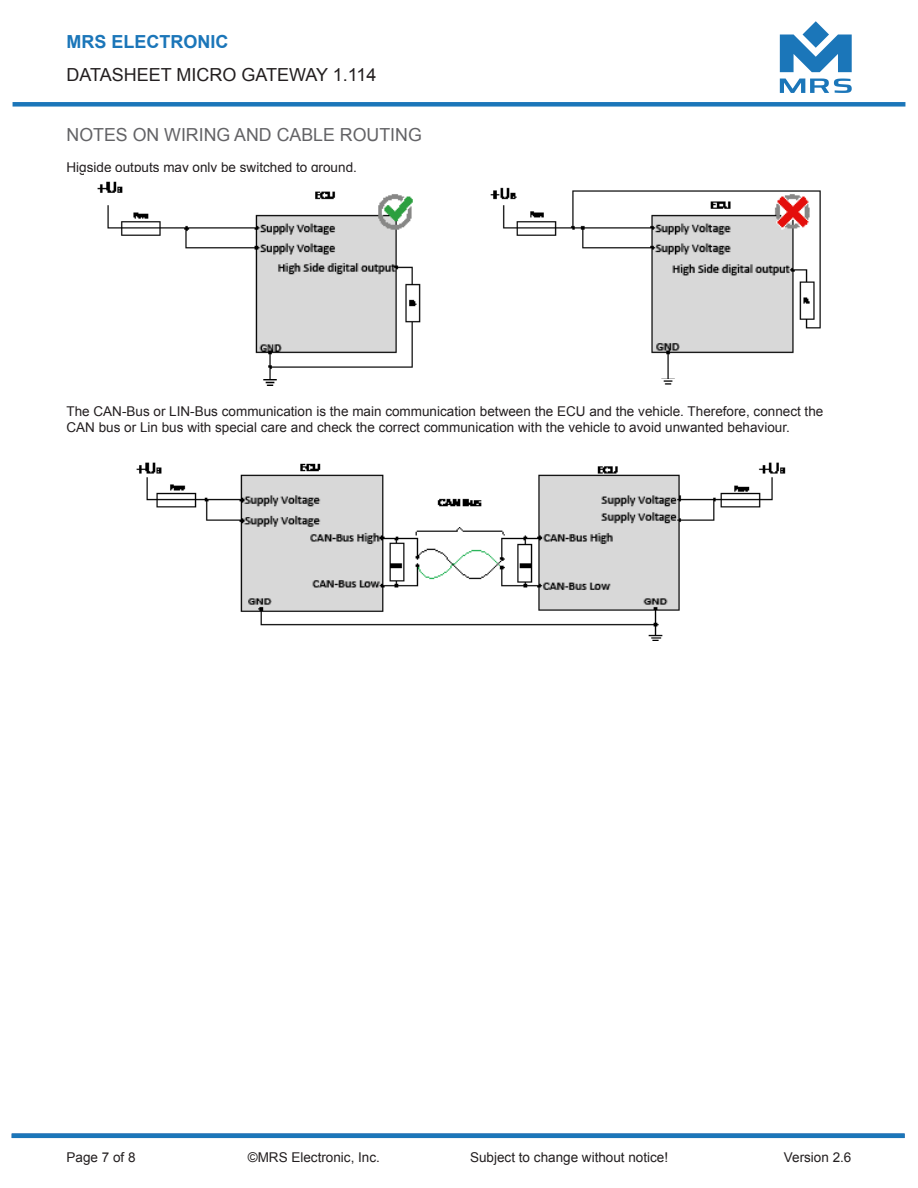
<style>
.page{position:relative;width:918px;height:1188px;background:#fff}
.page>*{position:absolute;margin:0;border:0;box-sizing:border-box;transform-origin:0 0}
.t1{font:18px "Arial";color:#636366}
.t2{font:18px "Arial";color:#231f20}
.t3{font:700 18px "Arial";color:#1b76b9}
.t4{font:13.5px/16.2px "Arial";color:#231f20}
</style>
<div class="page">
<div style="left:13px;top:102px;width:892px;height:5px;background:#1b76b9"></div>
<svg style="left:780px;top:79px;width:72px;height:14px"></svg>
<svg style="left:780px;top:21px;width:72px;height:51px"></svg>
<div style="left:12px;top:1133px;width:893px;height:5px;background:#1b76b9"></div>
<img style="left:97px;top:181px;width:724px;height:204px">
<img style="left:136px;top:462px;width:650px;height:179px">
<h1 class="t3" style="left:67px;top:29px;width:163px">MRS ELECTRONIC</h1>
<h1 class="t2" style="left:67px;top:63px;width:312px">DATASHEET MICRO GATEWAY 1.114</h1>
<p class="t1" style="left:67px;top:123px;width:357px">NOTES ON WIRING AND CABLE ROUTING</p>
<p class="t4" style="left:67px;top:160px;width:292px">Higside outputs may only be switched to ground.</p>
<p class="t4" style="left:67px;top:404px;width:758px">The CAN-Bus or LIN-Bus communication is the main communication between the ECU and the vehicle. Therefore, connect the<br>CAN bus or Lin bus with special care and check the correct communication with the vehicle to avoid unwanted behaviour.</p>
<p class="t4" style="left:67px;top:1149px;width:71px">Page 7 of 8</p>
<p class="t4" style="left:248px;top:1149px;width:134px">©MRS Electronic, Inc.</p>
<p class="t4" style="left:470px;top:1149px;width:200px">Subject to change without notice!</p>
<p class="t4" style="left:784px;top:1149px;width:69px">Version 2.6</p>
</div>
